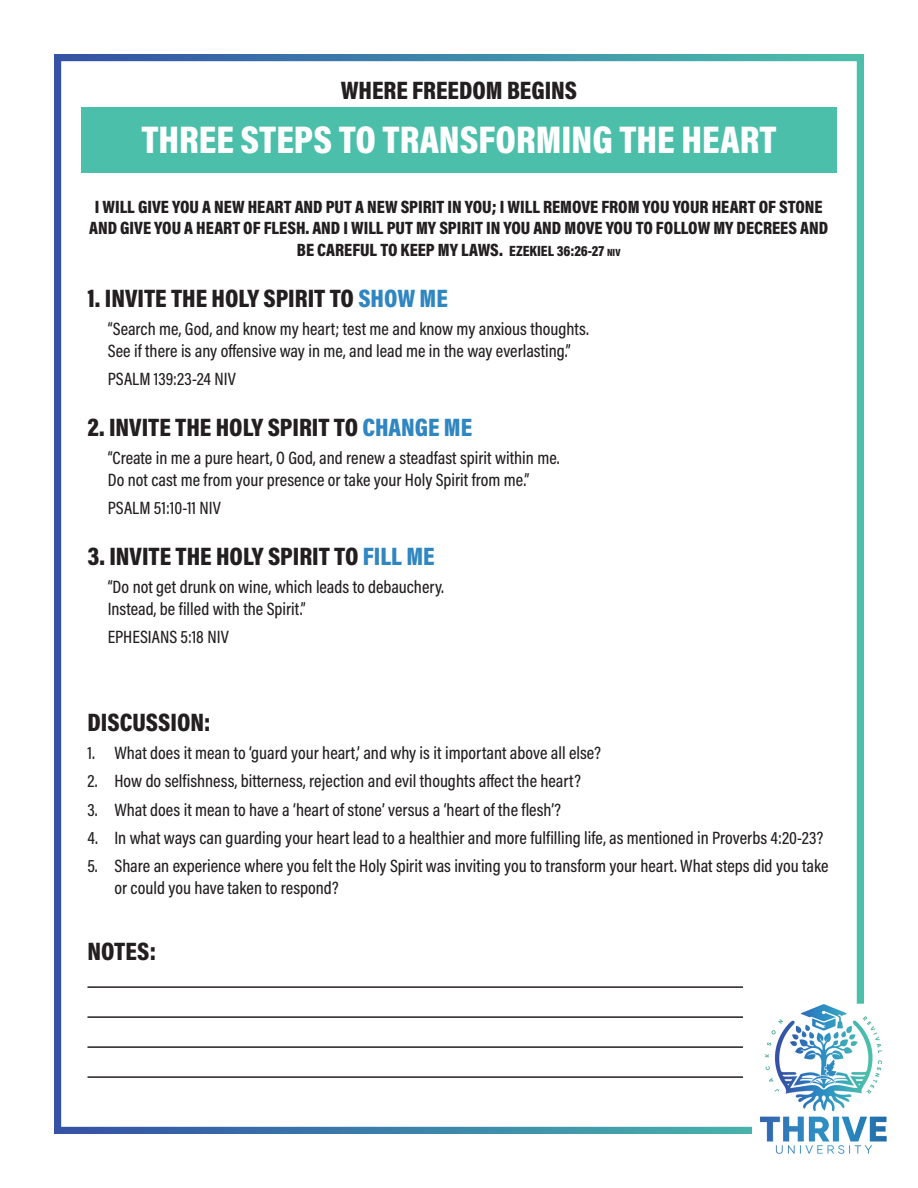
<style>
.page{position:relative;width:918px;height:1188px;background:#fff}
.page>*{position:absolute;margin:0;border:0;box-sizing:border-box;transform-origin:0 0}
.t1{font:900 39px "Acumin Pro Cond";color:#fff}
.t2{font:900 25.5px "Acumin Pro Cond";color:#231f20}
.t3{font:500 18px/21.6px "Acumin Pro Cond";color:#231f20}
.t4{font:900 18px/21.6px "Acumin Pro Cond";color:#231f20;text-align:center}
.s1{font-size:15px}
.s2{font-size:10.5px}
.s3{color:#3086c0}
</style>
<div class="page">
<img style="left:54px;top:54px;width:833px;height:1100px">
<div style="left:81px;top:107px;width:756px;height:65px;background:#4cbfaa"></div>
<hr style="left:87px;top:986px;width:656px;height:2px;background:#231f20">
<hr style="left:87px;top:1016px;width:656px;height:2px;background:#231f20">
<hr style="left:87px;top:1046px;width:656px;height:2px;background:#231f20">
<hr style="left:87px;top:1076px;width:656px;height:2px;background:#231f20">
<p class="t2" style="left:341px;top:74px;width:238px">WHERE FREEDOM BEGINS</p>
<p class="t1" style="left:141px;top:114px;width:637px">THREE STEPS TO TRANSFORMING THE HEART</p>
<p class="t4" style="left:89px;top:195px;width:740px">I WILL GIVE YOU A NEW HEART AND PUT A NEW SPIRIT IN YOU; I WILL REMOVE FROM YOU YOUR HEART OF STONE<br>AND GIVE YOU A HEART OF FLESH. AND I WILL PUT MY SPIRIT IN YOU AND MOVE YOU TO FOLLOW MY DECREES AND<br>BE CAREFUL TO KEEP MY LAWS. <span class="s1">EZEKIEL</span> <span class="s1">36:26-27</span> <span class="s2">niv</span></p>
<p class="t2" style="left:87px;top:281px;width:362px">1. INVITE THE HOLY SPIRIT TO <span class="s3">SHOW ME</span></p>
<p class="t3" style="left:108px;top:318px;width:483px">“Search me, God, and know my heart; test me and know my anxious thoughts.</p>
<p class="t3" style="left:108px;top:339px;width:465px">See if there is any offensive way in me, and lead me in the way everlasting.”</p>
<p class="t3" style="left:108px;top:368px;width:130px">PSALM 139:23-24 NIV</p>
<p class="t2" style="left:87px;top:410px;width:386px">2. INVITE THE HOLY SPIRIT TO <span class="s3">CHANGE ME</span></p>
<p class="t3" style="left:108px;top:447px;width:454px">“Create in me a pure heart, O God, and renew a steadfast spirit within me.</p>
<p class="t3" style="left:108px;top:469px;width:423px">Do not cast me from your presence or take your Holy Spirit from me.”</p>
<p class="t3" style="left:108px;top:497px;width:115px">PSALM 51:10-11 NIV</p>
<p class="t2" style="left:87px;top:540px;width:349px">3. INVITE THE HOLY SPIRIT TO <span class="s3">FILL ME</span></p>
<p class="t3" style="left:108px;top:576px;width:338px">“Do not get drunk on wine, which leads to debauchery.</p>
<p class="t3" style="left:108px;top:598px;width:200px">Instead, be filled with the Spirit.”</p>
<p class="t3" style="left:108px;top:626px;width:123px">EPHESIANS 5:18 NIV</p>
<p class="t2" style="left:87px;top:705px;width:125px">DISCUSSION:</p>
<p class="t3" style="left:87px;top:742px;width:515px">1. What does it mean to ‘guard your heart,’ and why is it important above all else?</p>
<p class="t3" style="left:87px;top:770px;width:495px">2. How do selfishness, bitterness, rejection and evil thoughts affect the heart?</p>
<p class="t3" style="left:87px;top:798px;width:475px">3. What does it mean to have a ‘heart of stone’ versus a ‘heart of the flesh’?</p>
<p class="t3" style="left:87px;top:827px;width:737px">4. In what ways can guarding your heart lead to a healthier and more fulfilling life, as mentioned in Proverbs 4:20-23?</p>
<p class="t3" style="left:114px;top:855px;width:716px;text-indent:-27px">5. Share an experience where you felt the Holy Spirit was inviting you to transform your heart. What steps did you take or could you have taken to respond?</p>
<p class="t2" style="left:87px;top:934px;width:70px">NOTES:</p>
</div>
